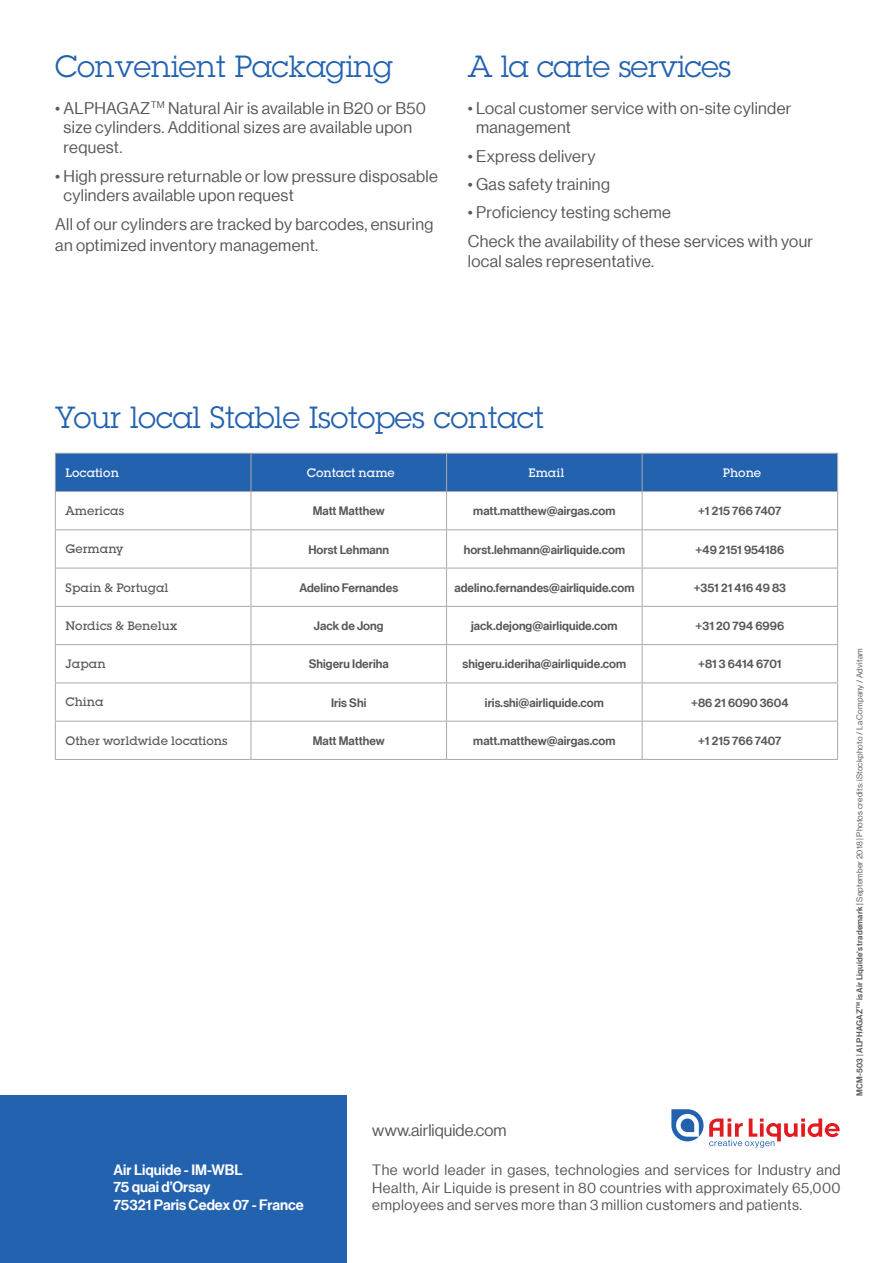
<style>
.page{position:relative;width:893px;height:1263px;background:#fff}
.page>*{position:absolute;margin:0;border:0;box-sizing:border-box;transform-origin:0 0}
.texte_2_noir_11pt_-v{font:30px "Lubalin Graph Std";color:#2362af}
.intro_verso{font:30px "Lubalin Graph Std";color:#2362af}
.t1{font:16.5px/19.8px "N Haas Grotesk DS Pro 55 Rg";letter-spacing:.02em;color:#57585a}
.t2{font:16.5px "N Haas Grotesk DS Pro 55 Rg";color:#57585a}
.t3{font:14.7px/17.5px "N Haas Grotesk DS Pro 55 Rg";letter-spacing:.03em;color:#57585a;text-align:justify}
.t4{font:14.7px "N Haas Grotesk DS Pro 65 Md";color:#fff}
.t5{font:12px "N Haas Grotesk DS Pro 65 Md";letter-spacing:.005em;color:#57585a}
.t6{font:500 12px "Lubalin Graph Std";color:#57585a}
.t7{font:500 12px "Lubalin Graph Std";color:#fff}
.Text_Courant_10_5pt{font:8.25px "N Haas Grotesk DS Pro 55 Rg";letter-spacing:.02em;color:#57585a}
.s1{font-family:"N Haas Grotesk DS Pro 65 Md"}
</style>
<div class="page">
<svg style="left:671px;top:1109px;width:169px;height:38px"></svg>
<div style="left:0;top:1095px;width:347px;height:168px;background:#2362af"></div>
<div style="left:55px;top:453px;width:196px;height:38px;background:#2362af"></div>
<div style="left:252px;top:454px;width:585px;height:37px;background:#2362af"></div>
<svg style="left:56px;top:492px;width:195px;height:267px"></svg>
<svg style="left:252px;top:492px;width:585px;height:267px"></svg>
<hr style="left:251px;top:453px;width:196px;height:1px;background:#a8a9ad">
<hr style="left:251px;top:454px;width:1px;height:37px;background:#a8a9ad">
<hr style="left:447px;top:453px;width:195px;height:1px;background:#a8a9ad">
<hr style="left:446px;top:454px;width:1px;height:37px;background:#a8a9ad">
<hr style="left:642px;top:453px;width:196px;height:1px;background:#a8a9ad">
<hr style="left:642px;top:454px;width:1px;height:37px;background:#a8a9ad">
<hr style="left:837px;top:454px;width:1px;height:37px;background:#a8a9ad">
<hr style="left:251px;top:491px;width:196px;height:1px;background:#a8a9ad">
<hr style="left:251px;top:492px;width:1px;height:37px;background:#a8a9ad">
<hr style="left:447px;top:491px;width:195px;height:1px;background:#a8a9ad">
<hr style="left:446px;top:492px;width:1px;height:37px;background:#a8a9ad">
<hr style="left:642px;top:491px;width:196px;height:1px;background:#a8a9ad">
<hr style="left:642px;top:492px;width:1px;height:37px;background:#a8a9ad">
<hr style="left:837px;top:492px;width:1px;height:37px;background:#a8a9ad">
<hr style="left:251px;top:529px;width:196px;height:1px;background:#a8a9ad">
<hr style="left:251px;top:530px;width:1px;height:38px;background:#a8a9ad">
<hr style="left:447px;top:529px;width:195px;height:1px;background:#a8a9ad">
<hr style="left:446px;top:530px;width:1px;height:38px;background:#a8a9ad">
<hr style="left:642px;top:529px;width:196px;height:1px;background:#a8a9ad">
<hr style="left:642px;top:530px;width:1px;height:38px;background:#a8a9ad">
<hr style="left:837px;top:530px;width:1px;height:38px;background:#a8a9ad">
<hr style="left:251px;top:568px;width:196px;height:1px;background:#a8a9ad">
<hr style="left:251px;top:568px;width:1px;height:38px;background:#a8a9ad">
<hr style="left:447px;top:568px;width:195px;height:1px;background:#a8a9ad">
<hr style="left:446px;top:568px;width:1px;height:38px;background:#a8a9ad">
<hr style="left:642px;top:568px;width:196px;height:1px;background:#a8a9ad">
<hr style="left:642px;top:568px;width:1px;height:38px;background:#a8a9ad">
<hr style="left:837px;top:568px;width:1px;height:38px;background:#a8a9ad">
<hr style="left:251px;top:606px;width:196px;height:1px;background:#a8a9ad">
<hr style="left:251px;top:607px;width:1px;height:37px;background:#a8a9ad">
<hr style="left:447px;top:606px;width:195px;height:1px;background:#a8a9ad">
<hr style="left:446px;top:607px;width:1px;height:37px;background:#a8a9ad">
<hr style="left:642px;top:606px;width:196px;height:1px;background:#a8a9ad">
<hr style="left:642px;top:607px;width:1px;height:37px;background:#a8a9ad">
<hr style="left:837px;top:607px;width:1px;height:37px;background:#a8a9ad">
<hr style="left:251px;top:644px;width:196px;height:1px;background:#a8a9ad">
<hr style="left:251px;top:645px;width:1px;height:37px;background:#a8a9ad">
<hr style="left:447px;top:644px;width:195px;height:1px;background:#a8a9ad">
<hr style="left:446px;top:645px;width:1px;height:37px;background:#a8a9ad">
<hr style="left:642px;top:644px;width:196px;height:1px;background:#a8a9ad">
<hr style="left:642px;top:645px;width:1px;height:37px;background:#a8a9ad">
<hr style="left:837px;top:645px;width:1px;height:37px;background:#a8a9ad">
<hr style="left:251px;top:682px;width:196px;height:1px;background:#a8a9ad">
<hr style="left:251px;top:683px;width:1px;height:38px;background:#a8a9ad">
<hr style="left:447px;top:682px;width:195px;height:1px;background:#a8a9ad">
<hr style="left:446px;top:683px;width:1px;height:38px;background:#a8a9ad">
<hr style="left:642px;top:682px;width:196px;height:1px;background:#a8a9ad">
<hr style="left:642px;top:683px;width:1px;height:38px;background:#a8a9ad">
<hr style="left:837px;top:683px;width:1px;height:38px;background:#a8a9ad">
<hr style="left:251px;top:721px;width:196px;height:1px;background:#a8a9ad">
<hr style="left:251px;top:721px;width:1px;height:38px;background:#a8a9ad">
<hr style="left:447px;top:721px;width:195px;height:1px;background:#a8a9ad">
<hr style="left:446px;top:721px;width:1px;height:38px;background:#a8a9ad">
<hr style="left:642px;top:721px;width:196px;height:1px;background:#a8a9ad">
<hr style="left:642px;top:721px;width:1px;height:38px;background:#a8a9ad">
<hr style="left:837px;top:721px;width:1px;height:38px;background:#a8a9ad">
<hr style="left:251px;top:759px;width:196px;height:1px;background:#a8a9ad">
<hr style="left:447px;top:759px;width:195px;height:1px;background:#a8a9ad">
<hr style="left:642px;top:759px;width:196px;height:1px;background:#a8a9ad">
<hr style="left:55px;top:453px;width:196px;height:1px;background:#a8a9ad">
<hr style="left:55px;top:453px;width:1px;height:38px;background:#a8a9ad">
<hr style="left:55px;top:491px;width:196px;height:1px;background:#a8a9ad">
<hr style="left:55px;top:492px;width:1px;height:37px;background:#a8a9ad">
<hr style="left:55px;top:530px;width:1px;height:38px;background:#a8a9ad">
<hr style="left:55px;top:568px;width:1px;height:38px;background:#a8a9ad">
<hr style="left:55px;top:607px;width:1px;height:37px;background:#a8a9ad">
<hr style="left:55px;top:645px;width:1px;height:37px;background:#a8a9ad">
<hr style="left:55px;top:683px;width:1px;height:38px;background:#a8a9ad">
<hr style="left:55px;top:721px;width:1px;height:38px;background:#a8a9ad">
<hr style="left:55px;top:529px;width:196px;height:1px;background:#a8a9ad">
<hr style="left:55px;top:568px;width:196px;height:1px;background:#a8a9ad">
<hr style="left:55px;top:606px;width:196px;height:1px;background:#a8a9ad">
<hr style="left:55px;top:644px;width:196px;height:1px;background:#a8a9ad">
<hr style="left:55px;top:682px;width:196px;height:1px;background:#a8a9ad">
<hr style="left:55px;top:721px;width:196px;height:1px;background:#a8a9ad">
<hr style="left:55px;top:759px;width:196px;height:1px;background:#a8a9ad">
<p class="texte_2_noir_11pt_-v" style="left:55px;top:47px;width:339px">Convenient Packaging</p>
<p class="t1" style="left:64px;top:98px;width:364px;text-indent:-8px">• ALPHAGAZ<sup>TM</sup> Natural Air is available in B20 or B50 size cylinders. Additional sizes are available upon request.</p>
<p class="t1" style="left:64px;top:166px;width:376px;text-indent:-8px">• High pressure returnable or low pressure disposable cylinders available upon request</p>
<p class="t1" style="left:55px;top:213px;width:380px;line-height:21.6px">All of our cylinders are tracked by barcodes, ensuring an optimized inventory management.</p>
<p class="texte_2_noir_11pt_-v" style="left:468px;top:47px;width:265px">A la carte services</p>
<p class="t1" style="left:476px;top:98px;width:317px;text-indent:-8px">• Local customer service with on-site cylinder management</p>
<p class="t1" style="left:468px;top:146px;width:129px">• Express delivery</p>
<p class="t1" style="left:468px;top:174px;width:144px">• Gas safety training</p>
<p class="t1" style="left:468px;top:203px;width:205px">• Proficiency testing scheme</p>
<p class="t1" style="left:468px;top:231px;width:347px">Check the availability of these services with your local sales representative.</p>
<p class="intro_verso" style="left:55px;top:398px;width:490px">Your local Stable Isotopes contact</p>
<p class="t7" style="left:66px;top:465px;width:55px">Location</p>
<p class="t7" style="left:307px;top:465px;width:89px">Contact name</p>
<p class="t7" style="left:529px;top:465px;width:37px">Email</p>
<p class="t7" style="left:723px;top:465px;width:40px">Phone</p>
<p class="t6" style="left:66px;top:503px;width:60px">Americas</p>
<p class="t5" style="left:313px;top:504px;width:74px">Matt Matthew</p>
<p class="t5" style="left:473px;top:504px;width:144px">matt.matthew@airgas.com</p>
<p class="t5" style="left:698px;top:504px;width:85px">+1 215 766 7407</p>
<p class="t6" style="left:66px;top:541px;width:59px">Germany</p>
<p class="t5" style="left:308px;top:542px;width:82px">Horst Lehmann</p>
<p class="t5" style="left:464px;top:542px;width:163px">horst.lehmann@airliquide.com</p>
<p class="t5" style="left:696px;top:542px;width:90px">+49 2151 954186</p>
<p class="t6" style="left:66px;top:580px;width:104px">Spain &amp; Portugal</p>
<p class="t5" style="left:299px;top:581px;width:100px">Adelino Fernandes</p>
<p class="t5" style="left:454px;top:581px;width:181px">adelino.fernandes@airliquide.com</p>
<p class="t5" style="left:694px;top:581px;width:94px">+351 21 416 49 83</p>
<p class="t6" style="left:66px;top:618px;width:113px">Nordics &amp; Benelux</p>
<p class="t5" style="left:314px;top:619px;width:71px">Jack de Jong</p>
<p class="t5" style="left:471px;top:619px;width:148px">jack.dejong@airliquide.com</p>
<p class="t5" style="left:696px;top:619px;width:90px">+31 20 794 6996</p>
<p class="t6" style="left:66px;top:656px;width:42px">Japan</p>
<p class="t5" style="left:309px;top:657px;width:81px">Shigeru Ideriha</p>
<p class="t5" style="left:463px;top:657px;width:165px">shigeru.ideriha@airliquide.com</p>
<p class="t5" style="left:698px;top:657px;width:85px">+81 3 6414 6701</p>
<p class="t6" style="left:66px;top:694px;width:40px">China</p>
<p class="t5" style="left:331px;top:695px;width:37px">Iris Shi</p>
<p class="t5" style="left:485px;top:695px;width:120px">iris.shi@airliquide.com</p>
<p class="t5" style="left:691px;top:695px;width:99px">+86 21 6090 3604</p>
<p class="t6" style="left:66px;top:733px;width:163px">Other worldwide locations</p>
<p class="t5" style="left:313px;top:734px;width:74px">Matt Matthew</p>
<p class="t5" style="left:473px;top:734px;width:144px">matt.matthew@airgas.com</p>
<p class="t5" style="left:698px;top:734px;width:85px">+1 215 766 7407</p>
<p class="t4" style="left:113px;top:1161px;width:131px">Air Liquide - IM-WBL</p>
<p class="t4" style="left:113px;top:1178px;width:98px">75 quai d’Orsay</p>
<p class="t4" style="left:113px;top:1196px;width:192px">75321 Paris Cedex 07 - France</p>
<p class="t2" style="left:372px;top:1121px;width:136px">www.airliquide.com</p>
<p class="t3" style="left:372px;top:1161px;width:470px">The world leader in gases, technologies and services for Industry and Health, Air Liquide is present in 80 countries with approximately 65,000 employees and serves more than 3 million customers and patients.</p>
<p class="Text_Courant_10_5pt" style="left:855px;top:1096px;width:449px;rotate:-90deg"><span class="s1">MCM-503 | ALPHAGAZ</span><sup>TM</sup> <span class="s1">is Air Liquide’s trademark |</span> September 2018 | Photos credits: iStockphoto / La Company / Advitam</p>
</div>
